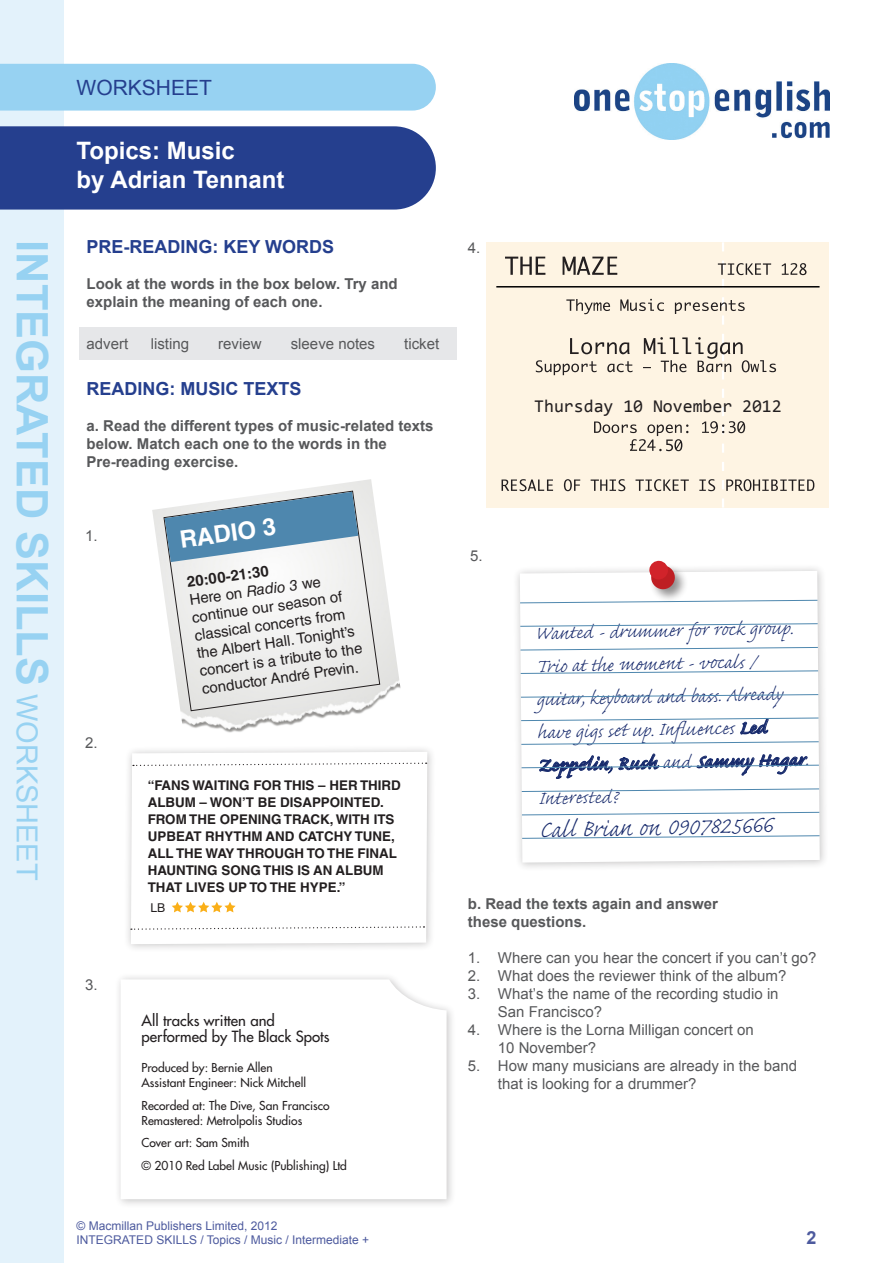
<style>
.page{position:relative;width:893px;height:1263px;background:#fff}
.page>*{position:absolute;margin:0;border:0;box-sizing:border-box;transform-origin:0 0}
.t1{font:700 43.35px "Arial";color:#97d2f2}
.Body_Arial{font:300 30px "Caflisch Script Pro";color:#172a6c}
.Body_Arial-2{font:300 24px/33.2px "Caflisch Script Pro";color:#172a6c}
.t2{font:700 24px/28.8px "Arial";color:#fff}
.Body_Palatino{font:700 24px "Helvetica LT Std";color:#fff}
.t3{font:21px "Arial";color:#253f8e}
.Body_Arial-3{font:700 18px "Arial";color:#253f8e}
.Body_Palatino-2{font:18px "Consolas";color:#231f20}
.t4{font:700 18px "Arial";color:#4d5a9e}
.Body_Arial-4{font:15px/18px "Arial";color:#57585a}
.Body_Arial-5{font:700 15px/18px "Arial";color:#57585a}
.Body_Palatino-3{font:15px/18px "Helvetica LT Std";color:#231f20}
.Body_Palatino-4{font:500 15px "Futura Std";color:#231f20}
.Body_Palatino-5{font:700 15px "Helvetica LT Std";color:#231f20}
.Body_Palatino-6{font:700 13.35px/17.1px "Helvetica LT Std";color:#231f20}
.Body_Palatino-7{font:12.15px "Helvetica LT Std";color:#231f20}
.Body_Palatino-8{font:500 12px "Futura Std";color:#231f20}
.t5{font:12px/14.4px "Arial";color:#4d5a9e}
.s1{font-weight:400;font-size:28.95px}
.s2{font-style:italic}
.s3{font-weight:600}
</style>
<div class="page">
<div style="left:0;top:0;width:64px;height:1263px;background:#e3f2fb"></div>
<img style="left:575px;top:64px;width:254px;height:75px">
<div style="left:0;top:126px;width:436px;height:84px;background:#253f8e"></div>
<div style="left:0;top:64px;width:436px;height:47px;background:#97d2f2"></div>
<div style="left:80px;top:328px;width:377px;height:32px;background:#e6e7e9"></div>
<div style="left:114px;top:973px;width:342px;height:236px;background:#231f20;opacity:.25"></div>
<svg style="left:121px;top:979px;width:326px;height:220px"></svg>
<img style="left:152px;top:479px;width:249px;height:254px">
<svg style="left:164px;top:491px;width:216px;height:220px"></svg>
<svg style="left:165px;top:492px;width:193px;height:70px"></svg>
<div style="left:123px;top:744px;width:313px;height:209px;background:#231f20;opacity:.25"></div>
<svg style="left:131px;top:752px;width:296px;height:192px"></svg>
<svg style="left:133px;top:762px;width:294px;height:5px"></svg>
<svg style="left:172px;top:902px;width:64px;height:10px"></svg>
<svg style="left:131px;top:926px;width:293px;height:4px"></svg>
<div style="left:512px;top:563px;width:317px;height:308px;background:#231f20;opacity:.25"></div>
<svg style="left:520px;top:571px;width:300px;height:291px"></svg>
<svg style="left:520px;top:600px;width:298px;height:3px"></svg>
<svg style="left:521px;top:694px;width:298px;height:3px"></svg>
<svg style="left:520px;top:647px;width:298px;height:3px"></svg>
<svg style="left:521px;top:788px;width:298px;height:4px"></svg>
<svg style="left:520px;top:623px;width:298px;height:4px"></svg>
<svg style="left:521px;top:718px;width:298px;height:16px"></svg>
<svg style="left:520px;top:670px;width:298px;height:4px"></svg>
<svg style="left:521px;top:741px;width:298px;height:38px"></svg>
<svg style="left:522px;top:812px;width:298px;height:3px"></svg>
<svg style="left:522px;top:835px;width:298px;height:4px"></svg>
<div style="left:649px;top:564px;width:40px;height:39px;background:#231f20;opacity:.5"></div>
<svg style="left:649px;top:560px;width:26px;height:30px"></svg>
<div style="left:487px;top:242px;width:342px;height:266px;background:#fef4e3"></div>
<svg style="left:502px;top:242px;width:312px;height:266px"></svg>
<hr style="left:496px;top:286px;width:323px;height:1px;background:#000">
<h3 class="t3" style="left:77px;top:74px;width:137px">WORKSHEET</h3>
<h3 class="t2" style="left:77px;top:137px;width:210px">Topics: Music<br>by Adrian Tennant</h3>
<h1 class="t1" style="left:61px;top:240px;width:642px;rotate:90deg">INTEGRATED SKILLS <span class="s1">WORKSHEET</span></h1>
<p class="Body_Arial-3" style="left:87px;top:235px;width:249px">PRE-READING: KEY WORDS</p>
<p class="Body_Arial-5" style="left:87px;top:276px;width:313px">Look at the words in the box below. Try and explain the meaning of each one.</p>
<p class="Body_Arial-4" style="left:87px;top:335px;width:43px">advert</p>
<p class="Body_Arial-4" style="left:151px;top:335px;width:40px">listing</p>
<p class="Body_Arial-4" style="left:218px;top:335px;width:45px">review</p>
<p class="Body_Arial-4" style="left:291px;top:335px;width:86px">sleeve notes</p>
<p class="Body_Arial-4" style="left:404px;top:335px;width:37px">ticket</p>
<p class="Body_Arial-3" style="left:87px;top:377px;width:217px">READING: MUSIC TEXTS</p>
<p class="Body_Arial-5" style="left:87px;top:417px;width:348px">a. Read the different types of music-related texts below. Match each one to the words in the<br>Pre-reading exercise.</p>
<p class="Body_Palatino" style="left:178px;top:525px;width:98px;rotate:-8deg">RADIO 3</p>
<p class="Body_Arial-4" style="left:85px;top:527px;width:14px">1.</p>
<p class="Body_Palatino-5" style="left:186px;top:573px;width:84px;rotate:-8deg">20:00-21:30</p>
<p class="Body_Palatino-3" style="left:188px;top:591px;width:166px;rotate:-8deg">Here on <span class="s2">Radio 3</span> we continue our season of classical concerts from the Albert Hall. Tonight’s concert is a tribute to the conductor André Previn.</p>
<p class="Body_Arial-4" style="left:85px;top:733px;width:14px">2.</p>
<p class="Body_Palatino-6" style="left:148px;top:776px;width:255px">“FANS WAITING FOR THIS – HER THIRD<br>ALBUM – WON’T BE DISAPPOINTED.<br>FROM THE OPENING TRACK, WITH ITS<br>UPBEAT RHYTHM AND CATCHY TUNE,<br>ALL THE WAY THROUGH TO THE FINAL<br>HAUNTING SONG THIS IS AN ALBUM<br>THAT LIVES UP TO THE HYPE.”</p>
<p class="Body_Palatino-7" style="left:150px;top:901px;width:16px">LB</p>
<p class="Body_Arial-4" style="left:85px;top:976px;width:14px">3.</p>
<p class="Body_Palatino-4" style="left:141px;top:1011px;width:135px">All tracks written and</p>
<p class="Body_Palatino-4" style="left:141px;top:1027px;width:190px">performed by The Black Spots</p>
<p class="Body_Palatino-8" style="left:141px;top:1060px;width:133px">Produced by: Bernie Allen</p>
<p class="Body_Palatino-8" style="left:141px;top:1075px;width:166px">Assistant Engineer: Nick Mitchell</p>
<p class="Body_Palatino-8" style="left:141px;top:1098px;width:190px">Recorded at: The Dive, San Francisco</p>
<p class="Body_Palatino-8" style="left:141px;top:1113px;width:162px">Remastered: Metrolpolis Studios</p>
<p class="Body_Palatino-8" style="left:141px;top:1135px;width:109px">Cover art: Sam Smith</p>
<p class="Body_Palatino-8" style="left:141px;top:1158px;width:207px">© 2010 Red Label Music (Publishing) Ltd</p>
<p class="Body_Arial-4" style="left:468px;top:239px;width:14px">4.</p>
<p class="Body_Palatino-2" style="left:534px;top:395px;width:249px">Thursday 10 November 2012</p>
<p class="Body_Arial-4" style="left:470px;top:547px;width:14px">5.</p>
<p class="Body_Arial-2" style="left:535px;top:619px;width:273px;rotate:-1deg">Wanted - drummer for rock group.<br>Trio at the moment - vocals / guitar, key board and bass . Already have gigs set up. Infl uences <span class="s3">Led<br>Zepp elin</span>, <span class="s3">Rush</span> and <span class="s3">Sammy Hagar</span>.<br>Interes ted?</p>
<p class="Body_Arial" style="left:539px;top:814px;width:235px;rotate:-1deg">Call Brian on 0907825666</p>
<p class="Body_Arial-5" style="left:468px;top:895px;width:252px">b. Read the texts again and answer these questions.</p>
<p class="Body_Arial-4" style="left:468px;top:949px;width:350px">1. Where can you hear the concert if you can’t go?</p>
<p class="Body_Arial-4" style="left:468px;top:967px;width:320px">2. What does the reviewer think of the album?</p>
<p class="Body_Arial-4" style="left:498px;top:985px;width:282px;text-indent:-30px">3. What’s the name of the recording studio in<br>San Francisco?</p>
<p class="Body_Arial-4" style="left:498px;top:1021px;width:257px;text-indent:-30px">4. Where is the Lorna Milligan concert on<br>10 November?</p>
<p class="Body_Arial-4" style="left:498px;top:1057px;width:301px;text-indent:-30px">5. How many musicians are already in the band that is looking for a drummer?</p>
<p class="t5" style="left:77px;top:1218px;width:294px">© Macmillan Publishers Limited, 2012<br>INTEGRATED SKILLS / Topics / Music / Intermediate +</p>
<p class="t4" style="left:806px;top:1226px;width:12px">2</p>
</div>
